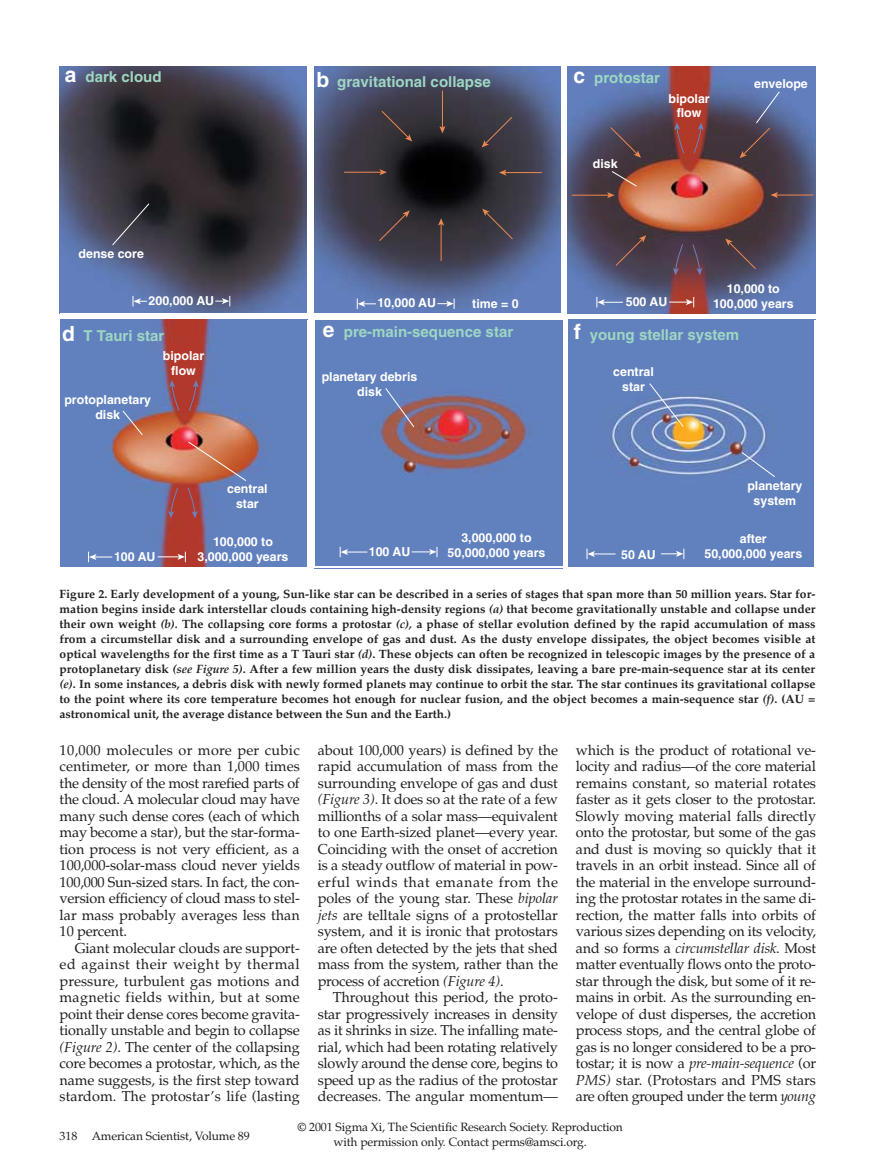
<style>
.page{position:relative;width:884px;height:1175px;background:#fff}
.page>*{position:absolute;margin:0;border:0;box-sizing:border-box;transform-origin:0 0}
.t1{font:700 21px "Helvetica";color:#fff}
.t2{font:700 15px "Helvetica";color:#9dd6c2}
.t3{font:14.4px/16.5px "Palatino";letter-spacing:-.01em;color:#231f20;text-align:justify}
.t4{font:700 12.3px/14.5px "Helvetica";color:#fff;text-align:center}
.t5{font:700 12px/15px "Palatino";color:#231f20;text-align:justify}
.t6{font:12px/15px "Palatino";letter-spacing:-.01em;color:#231f20;text-align:center}
.s1{font-size:21px;color:#fff}
.s2{font-style:italic}
</style>
<div class="page">
<img style="left:60px;top:66px;width:247px;height:247px">
<svg style="left:215px;top:296px;width:15px;height:10px"></svg>
<svg style="left:133px;top:296px;width:14px;height:10px"></svg>
<svg style="left:111px;top:203px;width:39px;height:43px;background:#403f49"></svg>
<img style="left:314px;top:66px;width:247px;height:247px">
<svg style="left:437px;top:298px;width:17px;height:11px"></svg>
<svg style="left:357px;top:298px;width:19px;height:11px"></svg>
<hr style="left:442px;top:91px;width:1px;height:37px;background:#ee8851">
<svg style="left:439px;top:126px;width:6px;height:7px"></svg>
<hr style="left:440px;top:223px;width:1px;height:38px;background:#ee8851">
<svg style="left:438px;top:218px;width:6px;height:8px"></svg>
<hr style="left:344px;top:172px;width:37px;height:1px;background:#ee8851">
<svg style="left:379px;top:169px;width:8px;height:6px"></svg>
<hr style="left:504px;top:172px;width:38px;height:1px;background:#ee8851">
<svg style="left:499px;top:169px;width:7px;height:7px"></svg>
<svg style="left:381px;top:110px;width:31px;height:31px"></svg>
<svg style="left:481px;top:116px;width:32px;height:31px"></svg>
<svg style="left:378px;top:210px;width:32px;height:32px"></svg>
<svg style="left:482px;top:209px;width:31px;height:31px"></svg>
<img style="left:567px;top:66px;width:248px;height:248px">
<svg style="left:669px;top:297px;width:25px;height:10px"></svg>
<svg style="left:596px;top:297px;width:27px;height:10px"></svg>
<hr style="left:775px;top:195px;width:38px;height:1px;background:#ee8851">
<svg style="left:770px;top:192px;width:8px;height:6px"></svg>
<svg style="left:739px;top:91px;width:41px;height:67px;background:#53536e"></svg>
<svg style="left:725px;top:238px;width:31px;height:32px"></svg>
<hr style="left:571px;top:195px;width:38px;height:1px;background:#ee8851">
<svg style="left:607px;top:170px;width:30px;height:28px"></svg>
<svg style="left:615px;top:235px;width:31px;height:32px"></svg>
<svg style="left:609px;top:126px;width:32px;height:32px"></svg>
<svg style="left:674px;top:122px;width:10px;height:32px"></svg>
<svg style="left:693px;top:122px;width:10px;height:32px"></svg>
<svg style="left:673px;top:244px;width:10px;height:31px"></svg>
<svg style="left:692px;top:244px;width:10px;height:31px"></svg>
<img style="left:60px;top:320px;width:247px;height:247px">
<svg style="left:158px;top:551px;width:28px;height:11px"></svg>
<svg style="left:88px;top:551px;width:24px;height:11px"></svg>
<svg style="left:122px;top:410px;width:21px;height:26px"></svg>
<svg style="left:169px;top:380px;width:11px;height:31px"></svg>
<svg style="left:188px;top:380px;width:11px;height:31px"></svg>
<svg style="left:168px;top:487px;width:10px;height:31px"></svg>
<svg style="left:187px;top:441px;width:60px;height:77px;background:#9e7276"></svg>
<img style="left:316px;top:320px;width:246px;height:246px">
<svg style="left:411px;top:546px;width:26px;height:11px"></svg>
<svg style="left:340px;top:547px;width:27px;height:10px"></svg>
<svg style="left:384px;top:387px;width:31px;height:41px"></svg>
<img style="left:568px;top:320px;width:246px;height:247px">
<svg style="left:661px;top:548px;width:23px;height:11px"></svg>
<svg style="left:586px;top:548px;width:29px;height:11px"></svg>
<svg style="left:740px;top:451px;width:35px;height:27px"></svg>
<svg style="left:648px;top:382px;width:36px;height:45px;background:#7b8db7"></svg>
<p class="t2" style="left:65px;top:71px;width:98px"><span class="s1">a</span> dark cloud</p>
<p class="t2" style="left:316px;top:76px;width:176px"><span class="s1">b</span> gravitational collapse</p>
<h1 class="t1" style="left:573px;top:68px;width:13px">c</h1>
<p class="t2" style="left:594px;top:72px;width:67px">protostar</p>
<p class="t4" style="left:754px;top:77px;width:55px">envelope</p>
<p class="t4" style="left:668px;top:92px;width:43px">bipolar flow</p>
<p class="t4" style="left:593px;top:158px;width:26px">disk</p>
<p class="t4" style="left:79px;top:248px;width:67px">dense core</p>
<p class="t4" style="left:149px;top:294px;width:67px">200,000 AU</p>
<p class="t4" style="left:472px;top:297px;width:48px">time = 0</p>
<p class="t4" style="left:377px;top:297px;width:60px">10,000 AU</p>
<p class="t4" style="left:625px;top:296px;width:43px">500 AU</p>
<p class="t4" style="left:713px;top:282px;width:82px">10,000 to<br>100,000 years</p>
<p class="t2" style="left:62px;top:330px;width:104px"><span class="s1">d</span> T Tauri star</p>
<p class="t2" style="left:323px;top:326px;width:192px"><span class="s1">e</span> pre-main-sequence star</p>
<p class="t2" style="left:574px;top:329px;width:167px"><span class="s1">f</span> young stellar system</p>
<p class="t4" style="left:64px;top:393px;width:88px">protoplanetary disk</p>
<p class="t4" style="left:163px;top:350px;width:43px">bipolar flow</p>
<p class="t4" style="left:322px;top:370px;width:97px">planetary debris disk</p>
<p class="t4" style="left:613px;top:366px;width:42px">central star</p>
<p class="t4" style="left:227px;top:482px;width:42px">central star</p>
<p class="t4" style="left:747px;top:480px;width:57px">planetary system</p>
<p class="t4" style="left:447px;top:532px;width:99px">3,000,000 to<br>50,000,000 years</p>
<p class="t4" style="left:704px;top:533px;width:99px">after<br>50,000,000 years</p>
<p class="t4" style="left:197px;top:536px;width:92px">100,000 to<br>3,000,000 years</p>
<p class="t4" style="left:369px;top:546px;width:43px">100 AU</p>
<p class="t4" style="left:621px;top:549px;width:36px">50 AU</p>
<p class="t5" style="left:60px;top:588px;width:757px">Figure 2. Early development of a young, Sun-like star can be described in a series of stages that span more than 50 million years. Star for&shy;mation begins inside dark interstellar clouds containing high-density regions <span class="s2">(a)</span> that become gravitationally unstable and collapse under their own weight <span class="s2">(b).</span> The collapsing core forms a protostar <span class="s2">(c),</span> a phase of stellar evolution defined by the rapid accumulation of mass from a circumstellar disk and a surrounding envelope of gas and dust. As the dusty envelope dissipates, the object becomes visible at optical wavelengths for the first time as a T Tauri star <span class="s2">(d)</span>. These objects can often be recognized in telescopic images by the presence of a protoplanetary disk <span class="s2">(see Figure 5)</span>. After a few million years the dusty disk dissipates, leaving a bare pre-main-sequence star at its center <span class="s2">(e)</span>. In some instances, a debris disk with newly formed planets may continue to orbit the star. The star continues its gravitational collapse to the point where its core temperature becomes hot enough for nuclear fusion, and the object becomes a main-sequence star <span class="s2">(f)</span>. (AU = astronomical unit, the average distance between the Sun and the Earth.)</p>
<p class="t4" style="left:114px;top:550px;width:43px">100 AU</p>
<p class="t3" style="left:60px;top:743px;width:242px">10,000 molecules or more per cubic centimeter, or more than 1,000 times the density of the most rarefied parts of the cloud. A molecular cloud may have many such dense cores (each of which may become a star), but the star-forma&shy;tion process is not very efficient, as a 100,000-solar-mass cloud never yields 100,000 Sun-sized stars. In fact, the con&shy;version efficiency of cloud mass to stel&shy;lar mass probably averages less than 10 percent.</p>
<p class="t3" style="left:60px;top:941px;width:242px;text-indent:15px">Giant molecular clouds are support&shy;ed against their weight by thermal pressure, turbulent gas motions and magnetic fields within, but at some point their dense cores become gravita&shy;tionally unstable and begin to collapse <span class="s2">(Figure 2)</span>. The center of the collapsing core becomes a protostar<span class="s2">,</span> which, as the name suggests, is the first step toward stardom. The protostar’s life (lasting</p>
<p class="t3" style="left:318px;top:743px;width:242px">about 100,000 years) is defined by the rapid accumulation of mass from the surrounding envelope of gas and dust <span class="s2">(Figure 3)</span>. It does so at the rate of a few millionths of a solar mass—equivalent to one Earth-sized planet—every year.<br>Coinciding with the onset of accretion is a steady outflow of material in pow&shy;erful winds that emanate from the poles of the young star. These <span class="s2">bipolar jets</span> are telltale signs of a protostellar system, and it is ironic that protostars are often detected by the jets that shed mass from the system, rather than the process of accretion <span class="s2">(Figure 4)</span>.</p>
<p class="t3" style="left:318px;top:990px;width:242px;text-indent:15px">Throughout this period, the proto&shy;star progressively increases in density as it shrinks in size. The infalling mate&shy;rial, which had been rotating relatively slowly around the dense core, begins to speed up as the radius of the protostar decreases. The angular momentum—</p>
<p class="t3" style="left:576px;top:743px;width:242px">which is the product of rotational ve&shy;locity and radius—of the core material remains constant, so material rotates faster as it gets closer to the protostar.<br>Slowly moving material falls directly onto the protostar, but some of the gas and dust is moving so quickly that it travels in an orbit instead. Since all of the material in the envelope surround&shy;ing the protostar rotates in the same di&shy;rection, the matter falls into orbits of various sizes depending on its velocity, and so forms a <span class="s2">circumstellar disk</span>. Most matter eventually flows onto the proto&shy;star through the disk, but some of it re&shy;mains in orbit. As the surrounding en&shy;velope of dust disperses, the accretion process stops, and the central globe of gas is no longer considered to be a pro&shy;tostar; it is now a <span class="s2">pre-main-sequence</span> (or <span class="s2">PMS)</span> star. (Protostars and PMS stars are often grouped under the term <span class="s2">young</span></p>
<p class="t6" style="left:60px;top:1129px;width:192px">318 American Scientist, Volume 89</p>
<p class="t6" style="left:297px;top:1120px;width:327px">© 2001 Sigma Xi, The Scientific Research Society. Reproduction with permission only. Contact perms@amsci.org.</p>
</div>
